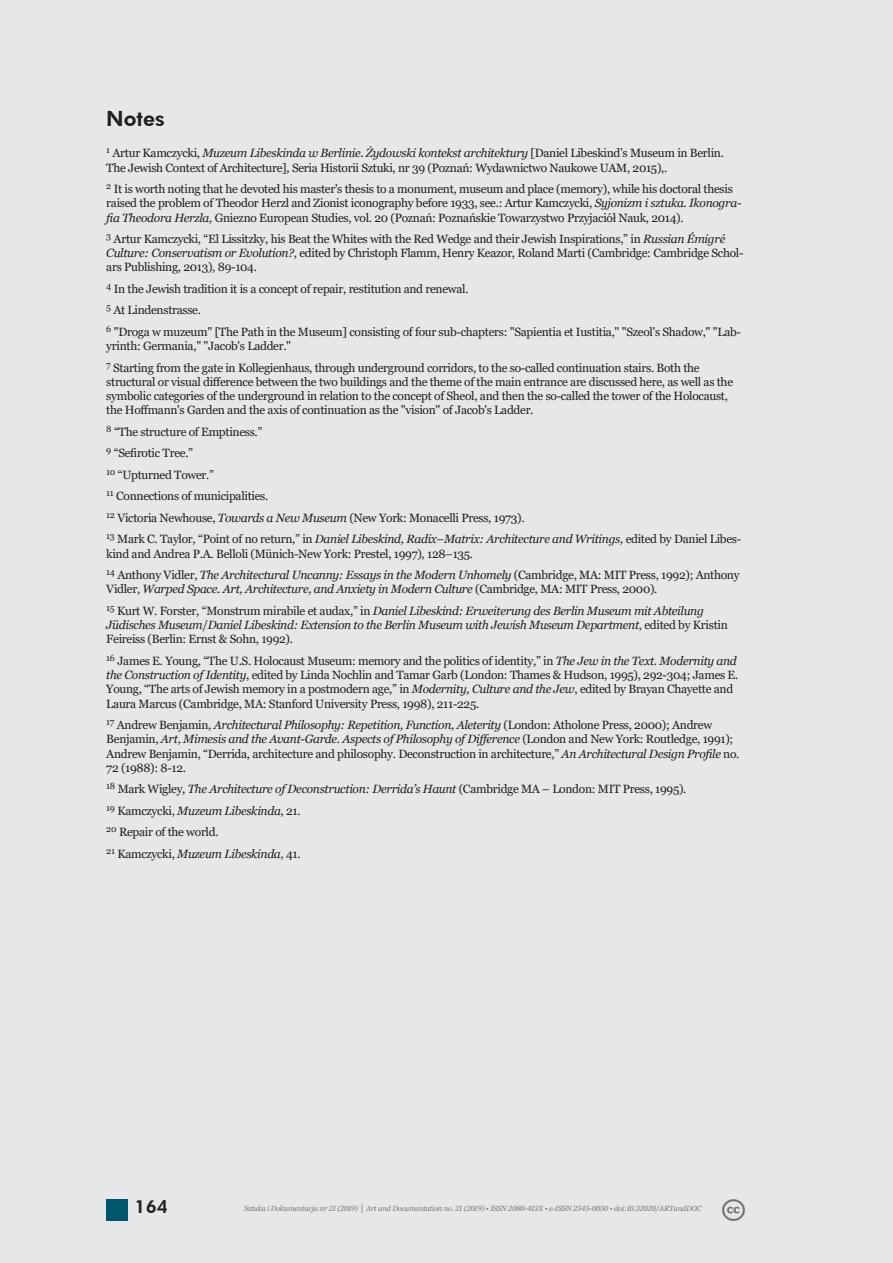
<style>
.page{position:relative;width:893px;height:1263px;background:#e6e7e8}
.page>*{position:absolute;margin:0;border:0;box-sizing:border-box;transform-origin:0 0}
.t1{font:800 21px "Futura BT";color:#231f20}
.t2{font:800 18px "Futura BT";color:#231f20}
.t3{font:12px/14.2px "Georgia";letter-spacing:-.025em;color:#231f20}
.t4{font:italic 12px/21.5px "Georgia";letter-spacing:-.025em;color:#231f20}
.t5{font:italic 7.5px "Georgia";letter-spacing:-.025em;color:#77787b}
.s1{font-style:italic}
.s2{font-style:normal}
</style>
<div class="page">
<img style="left:723px;top:1199px;width:21px;height:21px">
<div style="left:106px;top:1199px;width:22px;height:21px;background:#00576b"></div>
<h1 class="t1" style="left:106px;top:110px;width:60px">Notes</h1>
<p class="t3" style="left:106px;top:146px;width:619px"><sup>1</sup> Artur Kamczycki, <span class="s1">Muzeum Libeskinda w Berlinie. Żydowski kontekst architektury</span> [Daniel Libeskind’s Museum in Berlin.<br>The Jewish Context of Architecture]<span class="s1">,</span> Seria Historii Sztuki, nr 39 (Poznań: Wydawnictwo Naukowe UAM, 2015),.</p>
<p class="t3" style="left:106px;top:182px;width:637px"><sup>2</sup> It is worth noting that he devoted his master's thesis to a monument, museum and place (memory), while his doctoral thesis raised the problem of Theodor Herzl and Zionist iconography before 1933, see.: Artur Kamczycki, <span class="s1">Syjonizm i sztuka. Ikonogra&shy;fia Theodora Herzla,</span> Gniezno European Studies, vol. 20 (Poznań: Poznańskie Towarzystwo Przyjaciół Nauk, 2014).</p>
<p class="t3" style="left:106px;top:232px;width:639px"><sup>3</sup> Artur Kamczycki, “El Lissitzky, his Beat the Whites with the Red Wedge and their Jewish Inspirations,” in <span class="s1">Russian Émigré<br>Culture: Conservatism or Evolution?</span>, edited by Christoph Flamm, Henry Keazor, Roland Marti (Cambridge: Cambridge Schol&shy;ars Publishing, 2013), 89-104.</p>
<p class="t3" style="left:106px;top:278px;width:636px;line-height:21.5px"><sup>4</sup> In the Jewish tradition it is a concept of repair, restitution and renewal.<br><sup>5</sup> At Lindenstrasse.<br><sup>6</sup> "Droga w muzeum" [The Path in the Museum] consisting of four sub-chapters: "Sapientia et Iustitia," "Szeol's Shadow," "Lab-</p>
<p class="t3" style="left:106px;top:335px;width:595px;line-height:21.5px">yrinth: Germania," "Jacob's Ladder."<br><sup>7</sup> Starting from the gate in Kollegienhaus, through underground corridors, to the so-called continuation stairs. Both the</p>
<p class="t3" style="left:106px;top:375px;width:628px">structural or visual difference between the two buildings and the theme of the main entrance are discussed here, as well as the symbolic categories of the underground in relation to the concept of Sheol, and then the so-called the tower of the Holocaust, the Hoffmann's Garden and the axis of continuation as the "vision" of Jacob's Ladder.</p>
<p class="t3" style="left:106px;top:421px;width:636px;line-height:21.5px"><sup>8</sup> “The structure of Emptiness.”<br><sup>9</sup> “Sefirotic Tree.”<br><sup>10</sup> “Upturned Tower.”<br><sup>11</sup> Connections of municipalities.<br><sup>12</sup> Victoria Newhouse, <span class="s1">Towards a New Museum</span> (New York: Monacelli Press, 1973).<br><sup>13</sup> Mark C. Taylor, “Point of no return,” in <span class="s1">Daniel Libeskind, Radix–Matrix: Architecture and Writings,</span> edited by Daniel Libes-</p>
<p class="t3" style="left:106px;top:543px;width:635px;line-height:21.5px">kind and Andrea P.A. Belloli (Münich-New York: Prestel, 1997), 128–135.<br><sup>14</sup> Anthony Vidler, <span class="s1">The Architectural Uncanny: Essays in the Modern Unhomely</span> (Cambridge, MA: MIT Press, 1992); Anthony</p>
<p class="t4" style="left:106px;top:578px;width:599px"><span class="s2">Vidler,</span> Warped Space. Art, Architecture, and Anxiety in Modern Culture <span class="s2">(Cambridge, MA: MIT Press, 2000).<br></span><sup>15</sup> <span class="s2">Kurt W. Forster, “Monstrum mirabile et audax,” in</span> Daniel Libeskind: Erweiterung des Berlin Museum mit Abteilung</p>
<p class="t4" style="left:106px;top:618px;width:623px;line-height:14.2px">Jüdisches Museum<span class="s2">/</span>Daniel Libeskind: Extension to the Berlin Museum with Jewish Museum Department<span class="s2">, edited by Kristin<br>Feireiss (Berlin: Ernst &amp; Sohn, 1992).</span></p>
<p class="t3" style="left:106px;top:653px;width:634px"><sup>16</sup> James E. Young, “The U.S. Holocaust Museum: memory and the politics of identity,” in <span class="s1">The Jew in the Text. Modernity and the Construction of Identity</span>, edited by Linda Nochlin and Tamar Garb (London: Thames &amp; Hudson, 1995), 292-304; James E.<br>Young, “The arts of Jewish memory in a postmodern age,” in <span class="s1">Modernity, Culture and the Jew</span>, edited by Brayan Chayette and Laura Marcus (Cambridge, MA: Stanford University Press, 1998), 211-225.</p>
<p class="t3" style="left:106px;top:718px;width:635px"><sup>17</sup> Andrew Benjamin, <span class="s1">Architectural Philosophy: Repetition, Function, Aleterity</span> (London: Atholone Press, 2000); Andrew Benjamin, <span class="s1">Art, Mimesis and the Avant-Garde. Aspects of Philosophy of Difference</span> (London and New York: Routledge, 1991); Andrew Benjamin, “Derrida, architecture and philosophy. Deconstruction in architecture,” <span class="s1">An Architectural Design Profile</span> no.<br>72 (1988): 8-12.</p>
<p class="t3" style="left:106px;top:778px;width:582px;line-height:21.5px"><sup>18</sup> Mark Wigley, <span class="s1">The Architecture of Deconstruction: Derrida’s Haunt</span> (Cambridge MA – London: MIT Press, 1995).<br><sup>19</sup> Kamczycki, <span class="s1">Muzeum Libeskinda</span>, 21.<br><sup>20</sup> Repair of the world.<br><sup>21</sup> Kamczycki, <span class="s1">Muzeum Libeskinda</span>, 41.</p>
<h2 class="t2" style="left:135px;top:1199px;width:35px">164</h2>
<p class="t5" style="left:244px;top:1204px;width:459px">Sztuka i Dokumentacja nr 21 (2019) │ Art and Documentation no. 21 (2019) • ISSN 2080-413X • e-ISSN 2545-0050 • doi:10.32020/ARTandDOC</p>
</div>
